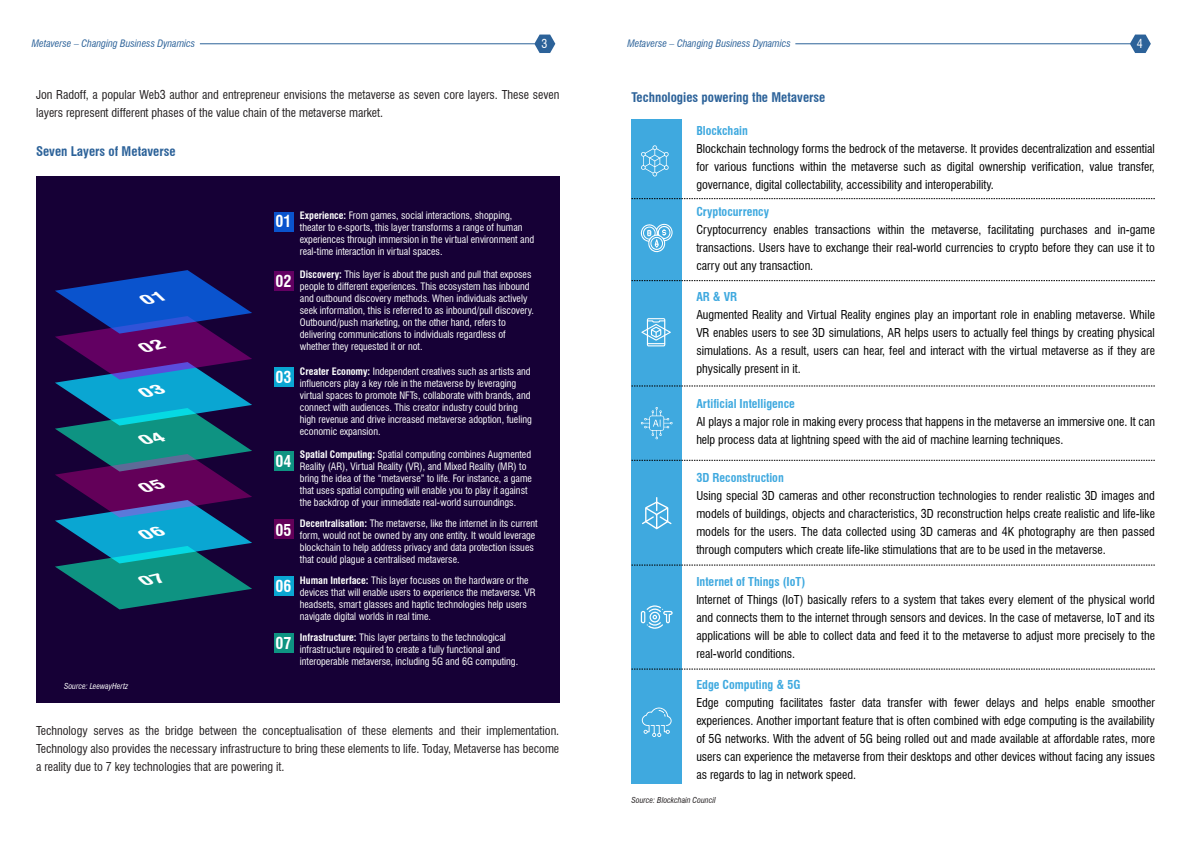
<style>
.page{position:relative;width:1191px;height:842px;background:#fff}
.page>*{position:absolute;margin:0;border:0;box-sizing:border-box;transform-origin:0 0}
.t1{font:700 condensed 16px "Swiss 721 BT";color:#fff}
.t2{font:700 condensed 13px "Swiss 721 BT";color:#2c6299}
.t3{font:condensed 12px/18px "Swiss 721 BT";color:#000}
.t4{font:condensed 12px/18px "Swiss 721 BT";color:#231f20}
.t5{font:condensed 12px "Swiss 721 BT";color:#fff}
.t6{font:condensed 10px/12px "Swiss 721 BT";color:#fff}
.t7{font:italic condensed 10px "Swiss 721 BT";color:#2c6299}
.t8{font:italic condensed 8px "Swiss 721 BT";color:#231f20}
.t9{font:italic condensed 8px "Swiss 721 BT";color:#fff}
.s1{font-weight:700}
.s2{font-weight:700;color:#3fa9df}
</style>
<div class="page">
<svg style="left:534px;top:35px;width:21px;height:18px"></svg>
<svg style="left:1129px;top:35px;width:21px;height:18px"></svg>
<hr style="left:200px;top:43px;width:335px;height:1px;background:#2c6299">
<hr style="left:795px;top:43px;width:335px;height:1px;background:#2c6299">
<div style="left:36px;top:176px;width:523px;height:527px;background:#160036"></div>
<div style="left:274px;top:212px;width:19px;height:19px;background:#0a53cd"></div>
<div style="left:274px;top:271px;width:19px;height:20px;background:#620062"></div>
<div style="left:274px;top:367px;width:19px;height:20px;background:#0aa6d2"></div>
<div style="left:274px;top:451px;width:19px;height:19px;background:#0e9382"></div>
<div style="left:274px;top:519px;width:19px;height:20px;background:#630059"></div>
<div style="left:274px;top:576px;width:19px;height:20px;background:#0aa6d2"></div>
<div style="left:274px;top:633px;width:19px;height:20px;background:#0e9382"></div>
<div style="left:631px;top:119px;width:51px;height:665px;background:#3fa9df"></div>
<svg style="left:641px;top:145px;width:27px;height:31px"></svg>
<svg style="left:641px;top:223px;width:31px;height:29px"></svg>
<svg style="left:641px;top:318px;width:30px;height:28px"></svg>
<svg style="left:640px;top:407px;width:32px;height:32px"></svg>
<svg style="left:642px;top:497px;width:29px;height:32px"></svg>
<svg style="left:641px;top:605px;width:31px;height:24px"></svg>
<svg style="left:642px;top:707px;width:29px;height:30px"></svg>
<svg style="left:631px;top:669px;width:524px;height:1px"></svg>
<svg style="left:631px;top:565px;width:524px;height:1px"></svg>
<svg style="left:631px;top:460px;width:524px;height:1px"></svg>
<svg style="left:631px;top:386px;width:524px;height:1px"></svg>
<svg style="left:631px;top:280px;width:524px;height:1px"></svg>
<svg style="left:631px;top:198px;width:524px;height:1px"></svg>
<svg style="left:55px;top:270px;width:197px;height:339px"></svg>
<p class="t7" style="left:32px;top:38px;width:165px">Metaverse – Changing Business Dynamics</p>
<p class="t5" style="left:541px;top:37px;width:7px">3</p>
<p class="t7" style="left:627px;top:38px;width:165px">Metaverse – Changing Business Dynamics</p>
<p class="t5" style="left:1136px;top:37px;width:7px">4</p>
<p class="t4" style="left:36px;top:86px;width:525px">Jon Radoff, a popular Web3 author and entrepreneur envisions the metaverse as seven core layers. These seven layers represent different phases of the value chain of the metaverse market.</p>
<p class="t2" style="left:36px;top:144px;width:141px">Seven Layers of Metaverse</p>
<p class="t1" style="left:276px;top:212px;width:17px">01</p>
<p class="t1" style="left:275px;top:272px;width:17px">02</p>
<p class="t1" style="left:275px;top:368px;width:17px">03</p>
<p class="t1" style="left:275px;top:451px;width:17px">04</p>
<p class="t1" style="left:275px;top:520px;width:17px">05</p>
<p class="t1" style="left:275px;top:577px;width:17px">06</p>
<p class="t1" style="left:275px;top:634px;width:17px">07</p>
<p class="t6" style="left:300px;top:210px;width:236px"><span class="s1">Experience:</span> From games, social interactions, shopping, theater to e-sports, this layer transforms a range of human experiences through immersion in the virtual environment and real-time interaction in virtual spaces.</p>
<p class="t6" style="left:300px;top:269px;width:236px"><span class="s1">Discovery:</span> This layer is about the push and pull that exposes people to different experiences. This ecosystem has inbound and outbound discovery methods. When individuals actively seek information, this is referred to as inbound/pull discovery.<br>Outbound/push marketing, on the other hand, refers to delivering communications to individuals regardless of whether they requested it or not.</p>
<p class="t6" style="left:300px;top:365px;width:233px"><span class="s1">Creater Economy:</span> Independent creatives such as artists and influencers play a key role in the metaverse by leveraging virtual spaces to promote NFTs, collaborate with brands, and connect with audiences. This creator industry could bring high revenue and drive increased metaverse adoption, fueling economic expansion.</p>
<p class="t6" style="left:300px;top:449px;width:234px"><span class="s1">Spatial Computing:</span> Spatial computing combines Augmented Reality (AR), Virtual Reality (VR), and Mixed Reality (MR) to bring the idea of the “metaverse” to life. For instance, a game that uses spatial computing will enable you to play it against the backdrop of your immediate real-world surroundings.</p>
<p class="t6" style="left:300px;top:517px;width:239px"><span class="s1">Decentralisation:</span> The metaverse, like the internet in its current form, would not be owned by any one entity. It would leverage blockchain to help address privacy and data protection issues that could plague a centralised metaverse.</p>
<p class="t6" style="left:300px;top:574px;width:237px"><span class="s1">Human Interface:</span> This layer focuses on the hardware or the devices that will enable users to experience the metaverse. VR headsets, smart glasses and haptic technologies help users navigate digital worlds in real time.</p>
<p class="t6" style="left:300px;top:631px;width:220px"><span class="s1">Infrastructure:</span> This layer pertains to the technological infrastructure required to create a fully functional and interoperable metaverse, including 5G and 6G computing.</p>
<p class="t9" style="left:64px;top:682px;width:66px">Source: LeewayHertz</p>
<p class="t4" style="left:36px;top:722px;width:525px;text-align:justify">Technology serves as the bridge between the conceptualisation of these elements and their implementation.<br>Technology also provides the necessary infrastructure to bring these elements to life. Today, Metaverse has become a reality due to 7 key technologies that are powering it.</p>
<p class="t2" style="left:631px;top:89px;width:195px">Technologies powering the Metaverse</p>
<p class="t3" style="left:696px;top:122px;width:460px"><span class="s2">Blockchain<br></span>Blockchain technology forms the bedrock of the metaverse. It provides decentralization and essential for various functions within the metaverse such as digital ownership verification, value transfer, governance, digital collectability, accessibility and interoperability.</p>
<p class="t3" style="left:696px;top:202px;width:460px"><span class="s2">Cryptocurrency<br></span>Cryptocurrency enables transactions within the metaverse, facilitating purchases and in-game transactions. Users have to exchange their real-world currencies to crypto before they can use it to carry out any transaction.</p>
<p class="t3" style="left:696px;top:287px;width:460px"><span class="s2">AR &amp; VR<br></span>Augmented Reality and Virtual Reality engines play an important role in enabling metaverse. While VR enables users to see 3D simulations, AR helps users to actually feel things by creating physical simulations. As a result, users can hear, feel and interact with the virtual metaverse as if they are physically present in it.</p>
<p class="t3" style="left:696px;top:395px;width:460px"><span class="s2">Artificial Intelligence<br></span>AI plays a major role in making every process that happens in the metaverse an immersive one. It can help process data at lightning speed with the aid of machine learning techniques.</p>
<p class="t3" style="left:696px;top:468px;width:460px"><span class="s2">3D Reconstruction<br></span>Using special 3D cameras and other reconstruction technologies to render realistic 3D images and models of buildings, objects and characteristics, 3D reconstruction helps create realistic and life-like models for the users. The data collected using 3D cameras and 4K photography are then passed through computers which create life-like stimulations that are to be used in the metaverse.</p>
<p class="t3" style="left:696px;top:572px;width:460px"><span class="s2">Internet of Things (IoT)<br></span>Internet of Things (IoT) basically refers to a system that takes every element of the physical world and connects them to the internet through sensors and devices. In the case of metaverse, IoT and its applications will be able to collect data and feed it to the metaverse to adjust more precisely to the real-world conditions.</p>
<p class="t3" style="left:696px;top:676px;width:460px"><span class="s2">Edge Computing &amp; 5G<br></span>Edge computing facilitates faster data transfer with fewer delays and helps enable smoother experiences. Another important feature that is often combined with edge computing is the availability of 5G networks. With the advent of 5G being rolled out and made available at affordable rates, more users can experience the metaverse from their desktops and other devices without facing any issues as regards to lag in network speed.</p>
<p class="t8" style="left:631px;top:796px;width:86px">Source: Blockchain Council</p>
</div>
